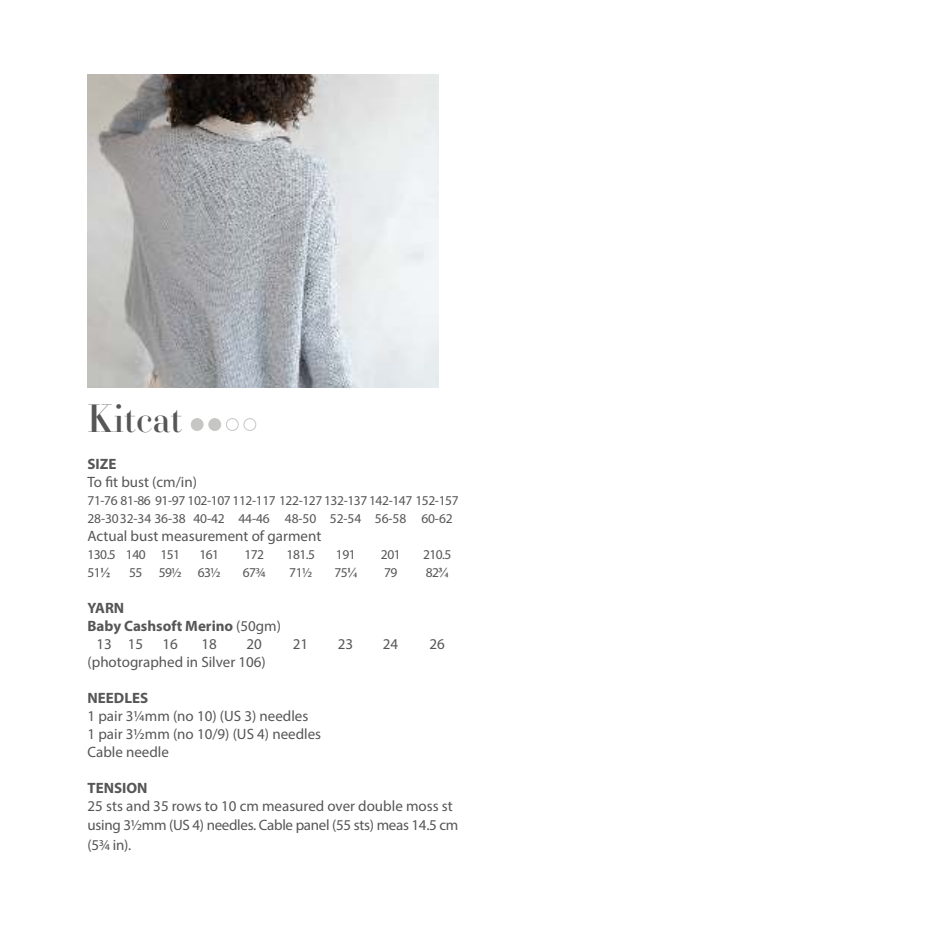
<style>
.page{position:relative;width:950px;height:949px;background:#fff}
.page>*{position:absolute;margin:0;border:0;box-sizing:border-box;transform-origin:0 0}
.t1{font:37.5px "Essonnes Headline";color:#575656}
.t2{font:15px/18px "Myriad Pro";color:#575656}
.t3{font:15px/19.5px "Myriad Pro";letter-spacing:-.02em;color:#575656}
.t4{font:700 15px "Myriad Pro";color:#575656}
.t5{font:13.5px/18px "Myriad Pro";letter-spacing:-.03em;color:#575656}
.s1{font-family:"Times New Roman";font-weight:700}
.s2{font-weight:400}
</style>
<div class="page">
<div style="left:191px;top:419px;width:12px;height:11px;background:#c6c6c5;border-radius:50%"></div>
<div style="left:191px;top:418px;width:12px;height:13px;border:1px solid #c6c6c5;border-radius:50%"></div>
<div style="left:209px;top:419px;width:12px;height:11px;background:#c6c6c5;border-radius:50%"></div>
<div style="left:208px;top:418px;width:13px;height:13px;border:1px solid #c6c6c5;border-radius:50%"></div>
<div style="left:226px;top:418px;width:13px;height:13px;border:1px solid #c6c6c5;border-radius:50%"></div>
<div style="left:244px;top:418px;width:12px;height:13px;border:1px solid #c6c6c5;border-radius:50%"></div>
<img style="left:88px;top:75px;width:351px;height:312px">
<h1 class="t1" style="left:88px;top:404px;width:97px">Kitcat</h1>
<p class="t4" style="left:88px;top:458px;width:31px">SIZE</p>
<p class="t2" style="left:88px;top:474px;width:111px">To fit bust (cm/in)</p>
<p class="t5" style="left:88px;top:492px;width:373px">71-76 81-86 91-97 102-107 112-117 122-127 132-137 142-147 152-157<br>28-30 32-34 36-38 40-42 44-46 48-50 52-54 56-58 60-62</p>
<p class="t2" style="left:88px;top:528px;width:235px">Actual bust measurement of garment</p>
<p class="t5" style="left:88px;top:546px;width:94px">130.5 140 151</p>
<p class="t5" style="left:199px;top:546px;width:21px">161</p>
<p class="t5" style="left:244px;top:546px;width:21px">172</p>
<p class="t5" style="left:287px;top:546px;width:30px">181.5</p>
<p class="t5" style="left:336px;top:546px;width:21px">191</p>
<p class="t5" style="left:381px;top:546px;width:21px">201</p>
<p class="t5" style="left:423px;top:546px;width:30px">210.5</p>
<p class="t5" style="left:88px;top:564px;width:24px">51<span class="s1">½</span></p>
<p class="t5" style="left:129px;top:564px;width:93px">55 59½ 63½</p>
<p class="t5" style="left:243px;top:564px;width:25px">67¾</p>
<p class="t5" style="left:289px;top:564px;width:25px">71½</p>
<p class="t5" style="left:334px;top:564px;width:24px">75<span class="s1">¼</span></p>
<p class="t5" style="left:384px;top:564px;width:15px">79</p>
<p class="t5" style="left:426px;top:564px;width:24px">82<span class="s1">¾</span></p>
<p class="t4" style="left:88px;top:602px;width:38px">YARN</p>
<p class="t4" style="left:88px;top:620px;width:195px">Baby Cashsoft Merino <span class="s2">(50gm)</span></p>
<p class="t2" style="left:96px;top:636px;width:48px">13 15</p>
<p class="t2" style="left:162px;top:636px;width:17px">16</p>
<p class="t2" style="left:201px;top:636px;width:17px">18</p>
<p class="t2" style="left:246px;top:636px;width:17px">20</p>
<p class="t2" style="left:293px;top:636px;width:17px">21</p>
<p class="t2" style="left:338px;top:636px;width:17px">23</p>
<p class="t2" style="left:383px;top:636px;width:17px">24</p>
<p class="t2" style="left:429px;top:636px;width:17px">26</p>
<p class="t2" style="left:88px;top:654px;width:180px">(photographed in Silver 106)</p>
<p class="t4" style="left:88px;top:692px;width:62px">NEEDLES</p>
<p class="t2" style="left:88px;top:708px;width:235px">1 pair 3¼mm (no 10) (US 3) needles<br>1 pair 3½mm (no 10/9) (US 4) needles<br>Cable needle</p>
<p class="t4" style="left:88px;top:782px;width:62px">TENSION</p>
<p class="t3" style="left:88px;top:797px;width:372px">25 sts and 35 rows to 10 cm measured over double moss st using 3½mm (US 4) needles. Cable panel (55 sts) meas 14.5 cm (5¾ in).</p>
</div>
